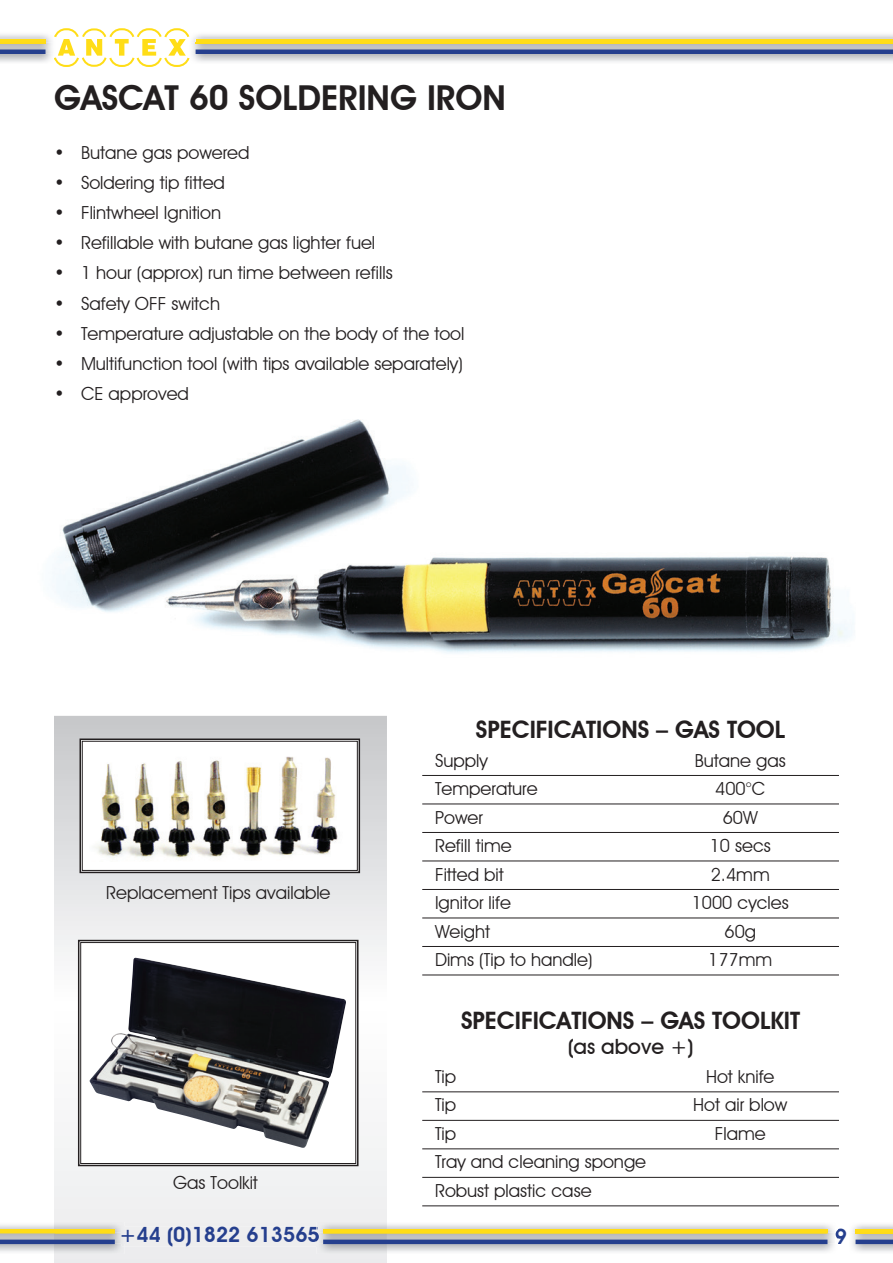
<style>
.page{position:relative;width:893px;height:1263px;background:#fff}
.page>*{position:absolute;margin:0;border:0;box-sizing:border-box;transform-origin:0 0}
.t1{font:600 34.35px "Avant Garde IT Cby BT";color:#231f20}
.t2{font:600 24px "Avant Garde IT Cby BT";color:#231f20}
.t3{font:600 21px "Avant Garde IT Cby BT";color:#253f8e}
.t4{font:500 21px "Avant Garde IT Cby BT";color:#231f20}
.t5{font:18px/28.5px "Avant Garde IT Cby BT";color:#231f20}
</style>
<div class="page">
<img style="left:52px;top:419px;width:802px;height:234px">
<svg style="left:54px;top:716px;width:333px;height:547px"></svg>
<img style="left:54px;top:1222px;width:70px;height:11px">
<hr style="left:0;top:1229px;width:115px;height:4px;background:#ffdd17">
<img style="left:0;top:1243px;width:124px;height:11px">
<img style="left:0;top:1233px;width:122px;height:10px">
<img style="left:0;top:1233px;width:115px;height:1px">
<div style="left:0;top:1239px;width:115px;height:5px;background:#253f8e"></div>
<svg style="left:79px;top:738px;width:282px;height:136px"></svg>
<div style="left:82px;top:741px;width:276px;height:130px;border:1px solid #231f20"></div>
<hr style="left:422px;top:775px;width:417px;height:1px;background:#231f20">
<hr style="left:422px;top:803px;width:417px;height:1px;background:#231f20">
<hr style="left:422px;top:832px;width:417px;height:1px;background:#231f20">
<hr style="left:422px;top:860px;width:417px;height:1px;background:#231f20">
<hr style="left:422px;top:889px;width:417px;height:1px;background:#231f20">
<hr style="left:422px;top:917px;width:417px;height:1px;background:#231f20">
<hr style="left:422px;top:946px;width:417px;height:1px;background:#231f20">
<hr style="left:422px;top:974px;width:417px;height:1px;background:#231f20">
<hr style="left:422px;top:1091px;width:417px;height:1px;background:#231f20">
<hr style="left:422px;top:1120px;width:417px;height:1px;background:#231f20">
<hr style="left:422px;top:1148px;width:417px;height:1px;background:#231f20">
<hr style="left:422px;top:1177px;width:417px;height:1px;background:#231f20">
<hr style="left:422px;top:1205px;width:417px;height:1px;background:#231f20">
<img style="left:0;top:34px;width:52px;height:28px">
<hr style="left:0;top:39px;width:45px;height:4px;background:#ffdd17">
<img style="left:192px;top:34px;width:701px;height:28px">
<hr style="left:196px;top:39px;width:697px;height:4px;background:#ffdd17">
<img style="left:0;top:43px;width:52px;height:10px">
<img style="left:0;top:43px;width:45px;height:1px">
<hr style="left:0;top:50px;width:45px;height:4px;background:#253f8e">
<svg style="left:54px;top:28px;width:136px;height:39px"></svg>
<img style="left:189px;top:43px;width:704px;height:10px">
<img style="left:196px;top:43px;width:697px;height:1px">
<hr style="left:196px;top:50px;width:697px;height:4px;background:#253f8e">
<hr style="left:855px;top:1229px;width:38px;height:4px;background:#ffdd17">
<img style="left:855px;top:1233px;width:38px;height:1px">
<div style="left:855px;top:1239px;width:38px;height:5px;background:#253f8e"></div>
<img style="left:317px;top:1222px;width:519px;height:11px">
<hr style="left:323px;top:1229px;width:504px;height:4px;background:#ffdd17">
<img style="left:317px;top:1243px;width:517px;height:11px">
<img style="left:319px;top:1233px;width:517px;height:10px">
<div style="left:122px;top:1226px;width:197px;height:20px;background:#ededee"></div>
<img style="left:323px;top:1233px;width:504px;height:1px">
<div style="left:323px;top:1239px;width:504px;height:5px;background:#253f8e"></div>
<img style="left:89px;top:751px;width:257px;height:111px">
<svg style="left:77px;top:939px;width:282px;height:228px"></svg>
<div style="left:80px;top:942px;width:276px;height:222px;border:1px solid #231f20"></div>
<img style="left:89px;top:958px;width:257px;height:191px">
<h1 class="t1" style="left:54px;top:77px;width:453px">GASCAT 60 SOLDERING IRON</h1>
<p class="t5" style="left:54px;top:138px;width:197px">• Butane gas powered</p>
<p class="t5" style="left:54px;top:168px;width:172px">• Soldering tip fitted</p>
<p class="t5" style="left:54px;top:198px;width:169px">• Flintwheel Ignition</p>
<p class="t5" style="left:54px;top:229px;width:323px">• Refillable with butane gas lighter fuel</p>
<p class="t5" style="left:54px;top:259px;width:340px">• 1 hour (approx) run time between refills</p>
<p class="t5" style="left:54px;top:289px;width:168px">• Safety OFF switch</p>
<p class="t5" style="left:54px;top:319px;width:412px">• Temperature adjustable on the body of the tool</p>
<p class="t5" style="left:54px;top:349px;width:410px">• Multifunction tool (with tips available separately)</p>
<p class="t5" style="left:54px;top:379px;width:136px">• CE approved</p>
<p class="t5" style="left:106px;top:878px;width:226px">Replacement Tips available</p>
<p class="t5" style="left:173px;top:1168px;width:86px">Gas Toolkit</p>
<p class="t3" style="left:119px;top:1222px;width:202px">+44 (0)1822 613565</p>
<h2 class="t2" style="left:476px;top:715px;width:311px">SPECIFICATIONS – GAS TOOL</h2>
<p class="t5" style="left:435px;top:746px;width:54px">Supply</p>
<p class="t5" style="left:695px;top:746px;width:93px">Butane gas</p>
<p class="t5" style="left:435px;top:774px;width:104px">Temperature</p>
<p class="t5" style="left:715px;top:774px;width:51px">400°C</p>
<p class="t5" style="left:435px;top:803px;width:49px">Power</p>
<p class="t5" style="left:723px;top:803px;width:36px">60W</p>
<p class="t5" style="left:435px;top:831px;width:78px">Refill time</p>
<p class="t5" style="left:710px;top:831px;width:63px">10 secs</p>
<p class="t5" style="left:435px;top:860px;width:70px">Fitted bit</p>
<p class="t5" style="left:711px;top:860px;width:60px">2.4mm</p>
<p class="t5" style="left:435px;top:888px;width:77px">Ignitor life</p>
<p class="t5" style="left:692px;top:888px;width:99px">1000 cycles</p>
<p class="t5" style="left:435px;top:917px;width:57px">Weight</p>
<p class="t5" style="left:724px;top:917px;width:33px">60g</p>
<p class="t5" style="left:435px;top:945px;width:159px">Dims (Tip to handle)</p>
<p class="t5" style="left:708px;top:945px;width:66px">177mm</p>
<h2 class="t2" style="left:461px;top:1006px;width:341px">SPECIFICATIONS – GAS TOOLKIT</h2>
<p class="t4" style="left:568px;top:1034px;width:127px">(as above +)</p>
<p class="t5" style="left:435px;top:1062px;width:23px">Tip</p>
<p class="t5" style="left:706px;top:1062px;width:70px">Hot knife</p>
<p class="t5" style="left:435px;top:1091px;width:23px">Tip</p>
<p class="t5" style="left:693px;top:1091px;width:96px">Hot air blow</p>
<p class="t5" style="left:435px;top:1119px;width:23px">Tip</p>
<p class="t5" style="left:715px;top:1119px;width:52px">Flame</p>
<p class="t5" style="left:435px;top:1148px;width:213px">Tray and cleaning sponge<br>Robust plastic case</p>
<p class="t3" style="left:835px;top:1224px;width:14px">9</p>
</div>
